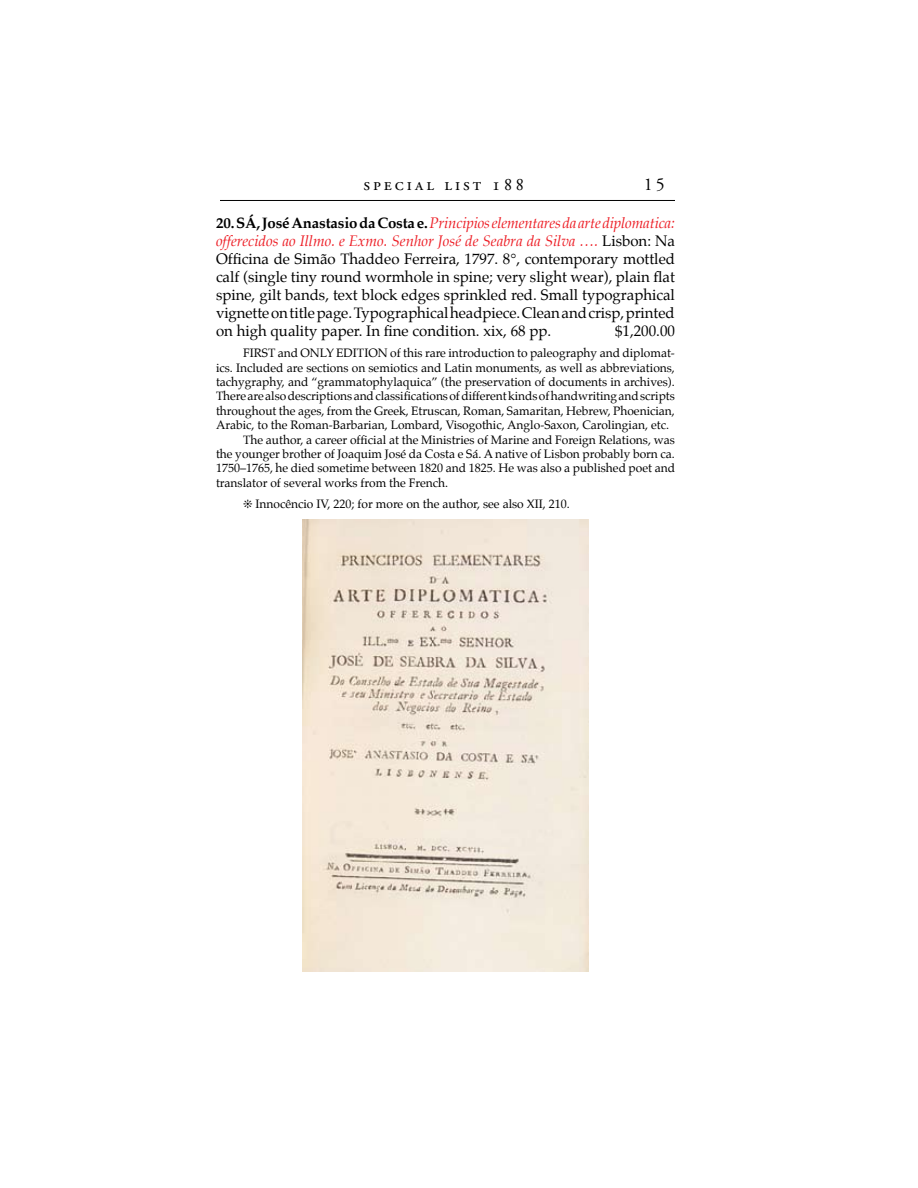
<style>
.page{position:relative;width:918px;height:1188px;background:#fff}
.page>*{position:absolute;margin:0;border:0;box-sizing:border-box;transform-origin:0 0}
.t1{font:18px "Adobe Garamond Pro";letter-spacing:.165em;color:#000}
.t2{font:15px/18px "Palatino";color:#000;text-align:justify}
.t3{font:12px "Palatino";color:#000}
.s1{font-weight:700}
.s2{font-style:italic;color:#ed1c24}
</style>
<div class="page">
<hr style="left:0;top:200px;width:675px;height:1px;background:#000">
<div style="left:0;top:159px;width:219px;height:111px;background:#fff"></div>
<img style="left:303px;top:519px;width:285px;height:453px">
<h1 class="t1" style="left:363px;top:174px;width:162px">special list 188</h1>
<h1 class="t1" style="left:644px;top:174px;width:23px">15</h1>
<p class="t2" style="left:216px;top:214px;width:461px"><span class="s1">20. SÁ, José Anastasio da Costa e.</span> <span class="s2">Principios elementares da arte diplomatica: offerecidos ao Illmo. e Exmo. Senhor José de Seabra da Silva ….</span> Lisbon: Na Officina de Simão Thaddeo Ferreira, 1797. 8°, contemporary mottled calf (single tiny round wormhole in spine; very slight wear), plain flat spine, gilt bands, text block edges sprinkled red. Small typographical vignette on title page. Typographical headpiece. Clean and crisp, printed on high quality paper. In fine condition. xix, 68 pp.</p>
<p class="t2" style="left:615px;top:322px;width:61px">$1,200.00</p>
<p class="t3" style="left:243px;top:343px;width:433px">FIRST and ONLY EDITION of this rare introduction to paleography and diplomat-</p>
<p class="t3" style="left:216px;top:358px;width:460px">ics. Included are sections on semiotics and Latin monuments, as well as abbreviations,</p>
<p class="t3" style="left:216px;top:372px;width:460px">tachygraphy, and “grammatophylaquica” (the preservation of documents in archives).</p>
<p class="t3" style="left:216px;top:386px;width:460px">There are also descriptions and classifications of different kinds of handwriting and scripts</p>
<p class="t3" style="left:216px;top:401px;width:460px">throughout the ages, from the Greek, Etruscan, Roman, Samaritan, Hebrew, Phoenician,</p>
<p class="t3" style="left:216px;top:415px;width:455px">Arabic, to the Roman-Barbarian, Lombard, Visogothic, Anglo-Saxon, Carolingian, etc.</p>
<p class="t3" style="left:243px;top:430px;width:433px">The author, a career official at the Ministries of Marine and Foreign Relations, was</p>
<p class="t3" style="left:216px;top:444px;width:460px">the younger brother of Joaquim José da Costa e Sá. A native of Lisbon probably born ca.</p>
<p class="t3" style="left:216px;top:458px;width:461px">1750–1765, he died sometime between 1820 and 1825. He was also a published poet and</p>
<p class="t3" style="left:216px;top:473px;width:234px">translator of several works from the French.</p>
<p class="t3" style="left:255px;top:494px;width:316px">Innocêncio IV, 220; for more on the author, see also XII, 210.</p>
</div>
